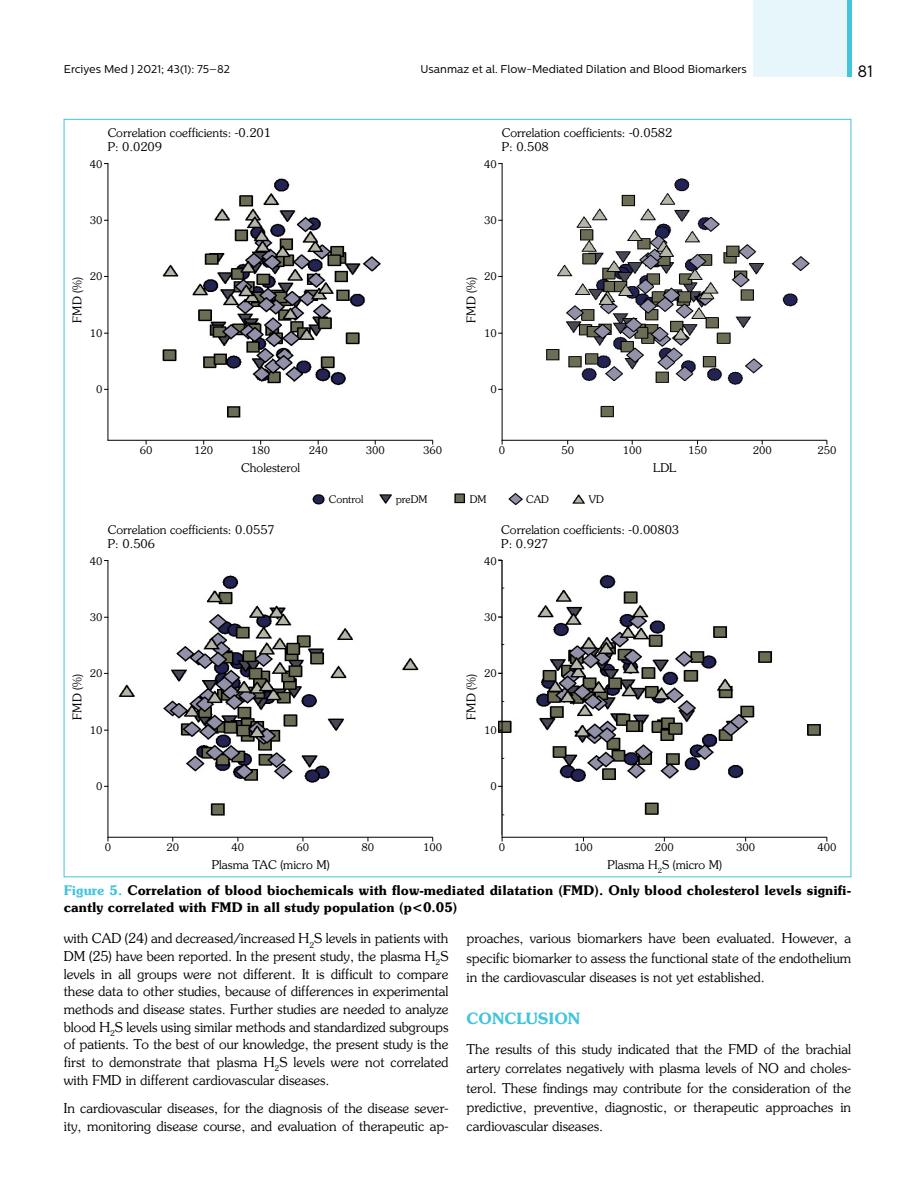
<style>
.page{position:relative;width:915px;height:1191px;background:#fff}
.page>*{position:absolute;margin:0;border:0;box-sizing:border-box;transform-origin:0 0}
.t1{font:16.5px "Centrale Sans";color:#000}
.t2{font:700 15.75px "Souvenir";color:#42c4dd}
.t3{font:13.5px/17.7px "Souvenir";color:#000;text-align:justify}
.t4{font:700 13.5px/17.2px "Souvenir";color:#000}
.t5{font:12px/14.4px "Souvenir";color:#000}
.t6{font:11.25px "Centrale Sans";color:#000}
.t7{font:10.5px "Souvenir";color:#000}
.s1{color:#42c4dd}
</style>
<div class="page">
<div style="left:753px;top:0;width:97px;height:77px;background:#e7f6fa"></div>
<svg style="left:847px;top:0;width:3px;height:77px"></svg>
<img style="left:312px;top:494px;width:13px;height:10px">
<img style="left:379px;top:494px;width:13px;height:10px">
<img style="left:454px;top:493px;width:11px;height:11px">
<img style="left:508px;top:493px;width:15px;height:11px">
<img style="left:572px;top:494px;width:13px;height:10px">
<img style="left:162px;top:178px;width:219px;height:240px">
<hr style="left:107px;top:163px;width:1px;height:277px;background:#000">
<hr style="left:107px;top:440px;width:325px;height:1px;background:#000">
<img style="left:546px;top:178px;width:264px;height:240px">
<hr style="left:501px;top:163px;width:1px;height:277px;background:#000">
<hr style="left:501px;top:440px;width:325px;height:1px;background:#000">
<img style="left:118px;top:575px;width:301px;height:241px">
<hr style="left:107px;top:560px;width:1px;height:277px;background:#000">
<hr style="left:107px;top:837px;width:325px;height:1px;background:#000">
<img style="left:498px;top:559px;width:323px;height:275px">
<hr style="left:501px;top:560px;width:1px;height:277px;background:#000">
<hr style="left:501px;top:837px;width:325px;height:1px;background:#000">
<p class="t6" style="left:64px;top:62px;width:168px">Erciyes Med J 2021; 43(1): 75–82</p>
<p class="t6" style="left:420px;top:62px;width:328px">Usanmaz et al. Flow-Mediated Dilation and Blood Biomarkers</p>
<p class="t1" style="left:857px;top:61px;width:17px">81</p>
<p class="t5" style="left:108px;top:125px;width:165px">Correlation coefficients: -0.201<br>P: 0.0209</p>
<p class="t5" style="left:501px;top:125px;width:172px">Correlation coefficients: -0.0582<br>P: 0.508</p>
<p class="t7" style="left:90px;top:158px;width:14px">40</p>
<p class="t7" style="left:484px;top:158px;width:14px">40</p>
<p class="t7" style="left:90px;top:214px;width:14px">30</p>
<p class="t7" style="left:484px;top:214px;width:14px">30</p>
<p class="t7" style="left:90px;top:271px;width:14px">20</p>
<p class="t5" style="left:70px;top:322px;width:47px;rotate:-90deg">FMD (%)</p>
<p class="t7" style="left:484px;top:271px;width:14px">20</p>
<p class="t5" style="left:464px;top:322px;width:47px;rotate:-90deg">FMD (%)</p>
<p class="t7" style="left:90px;top:327px;width:14px">10</p>
<p class="t7" style="left:484px;top:327px;width:14px">10</p>
<p class="t7" style="left:96px;top:383px;width:8px">0</p>
<p class="t7" style="left:490px;top:383px;width:8px">0</p>
<p class="t7" style="left:140px;top:444px;width:14px">60</p>
<p class="t7" style="left:194px;top:444px;width:20px">120</p>
<p class="t7" style="left:251px;top:444px;width:20px">180</p>
<p class="t7" style="left:308px;top:444px;width:20px">240</p>
<p class="t7" style="left:365px;top:444px;width:20px">300</p>
<p class="t7" style="left:423px;top:444px;width:20px">360</p>
<p class="t7" style="left:498px;top:444px;width:8px">0</p>
<p class="t7" style="left:561px;top:444px;width:14px">50</p>
<p class="t7" style="left:622px;top:444px;width:20px">100</p>
<p class="t7" style="left:687px;top:444px;width:20px">150</p>
<p class="t7" style="left:752px;top:444px;width:20px">200</p>
<p class="t7" style="left:817px;top:444px;width:20px">250</p>
<p class="t5" style="left:241px;top:460px;width:60px">Cholesterol</p>
<p class="t5" style="left:653px;top:460px;width:25px">LDL</p>
<p class="t7" style="left:329px;top:493px;width:36px">Control</p>
<p class="t7" style="left:395px;top:493px;width:33px">preDM</p>
<p class="t7" style="left:469px;top:493px;width:18px">DM</p>
<p class="t7" style="left:526px;top:493px;width:24px">CAD</p>
<p class="t7" style="left:588px;top:493px;width:17px">VD</p>
<p class="t5" style="left:108px;top:522px;width:168px">Correlation coefficients: 0.0557<br>P: 0.506</p>
<p class="t5" style="left:501px;top:522px;width:179px">Correlation coefficients: -0.00803<br>P: 0.927</p>
<p class="t7" style="left:90px;top:555px;width:14px">40</p>
<p class="t7" style="left:484px;top:555px;width:14px">40</p>
<p class="t7" style="left:90px;top:611px;width:14px">30</p>
<p class="t7" style="left:484px;top:611px;width:14px">30</p>
<p class="t7" style="left:90px;top:667px;width:14px">20</p>
<p class="t5" style="left:70px;top:719px;width:47px;rotate:-90deg">FMD (%)</p>
<p class="t7" style="left:484px;top:667px;width:14px">20</p>
<p class="t5" style="left:464px;top:719px;width:47px;rotate:-90deg">FMD (%)</p>
<p class="t7" style="left:90px;top:724px;width:14px">10</p>
<p class="t7" style="left:484px;top:724px;width:14px">10</p>
<p class="t7" style="left:96px;top:780px;width:8px">0</p>
<p class="t7" style="left:490px;top:780px;width:8px">0</p>
<p class="t7" style="left:105px;top:841px;width:8px">0</p>
<p class="t7" style="left:166px;top:841px;width:14px">20</p>
<p class="t7" style="left:231px;top:841px;width:14px">40</p>
<p class="t7" style="left:296px;top:841px;width:14px">60</p>
<p class="t7" style="left:361px;top:841px;width:14px">80</p>
<p class="t7" style="left:423px;top:841px;width:20px">100</p>
<p class="t5" style="left:212px;top:857px;width:119px">Plasma TAC (micro M)</p>
<p class="t7" style="left:498px;top:841px;width:8px">0</p>
<p class="t7" style="left:573px;top:841px;width:20px">100</p>
<p class="t7" style="left:654px;top:841px;width:20px">200</p>
<p class="t7" style="left:736px;top:841px;width:20px">300</p>
<p class="t7" style="left:817px;top:841px;width:20px">400</p>
<p class="t5" style="left:607px;top:857px;width:116px">Plasma H<sub>2</sub>S (micro M)</p>
<p class="t4" style="left:64px;top:881px;width:788px"><span class="s1">Figure 5.</span> Correlation of blood biochemicals with flow-mediated dilatation (FMD). Only blood cholesterol levels signifi&shy;cantly correlated with FMD in all study population (p&lt;0.05)</p>
<p class="t3" style="left:64px;top:929px;width:386px">with CAD (24) and decreased/increased H<sub>2</sub>S levels in patients with DM (25) have been reported. In the present study, the plasma H<sub>2</sub>S levels in all groups were not different. It is difficult to compare these data to other studies, because of differences in experimental methods and disease states. Further studies are needed to analyze blood H<sub>2</sub>S levels using similar methods and standardized subgroups of patients. To the best of our knowledge, the present study is the first to demonstrate that plasma H<sub>2</sub>S levels were not correlated with FMD in different cardiovascular diseases.</p>
<p class="t3" style="left:64px;top:1099px;width:386px">In cardiovascular diseases, for the diagnosis of the disease sever&shy;ity, monitoring disease course, and evaluation of therapeutic ap-</p>
<p class="t3" style="left:466px;top:928px;width:386px;line-height:19.4px">proaches, various biomarkers have been evaluated. However, a specific biomarker to assess the functional state of the endothelium in the cardiovascular diseases is not yet established.</p>
<p class="t2" style="left:466px;top:1008px;width:115px">CONCLUSION</p>
<p class="t3" style="left:466px;top:1039px;width:386px;line-height:19.4px">The results of this study indicated that the FMD of the brachial artery correlates negatively with plasma levels of NO and choles&shy;terol. These findings may contribute for the consideration of the predictive, preventive, diagnostic, or therapeutic approaches in cardiovascular diseases.</p>
</div>
